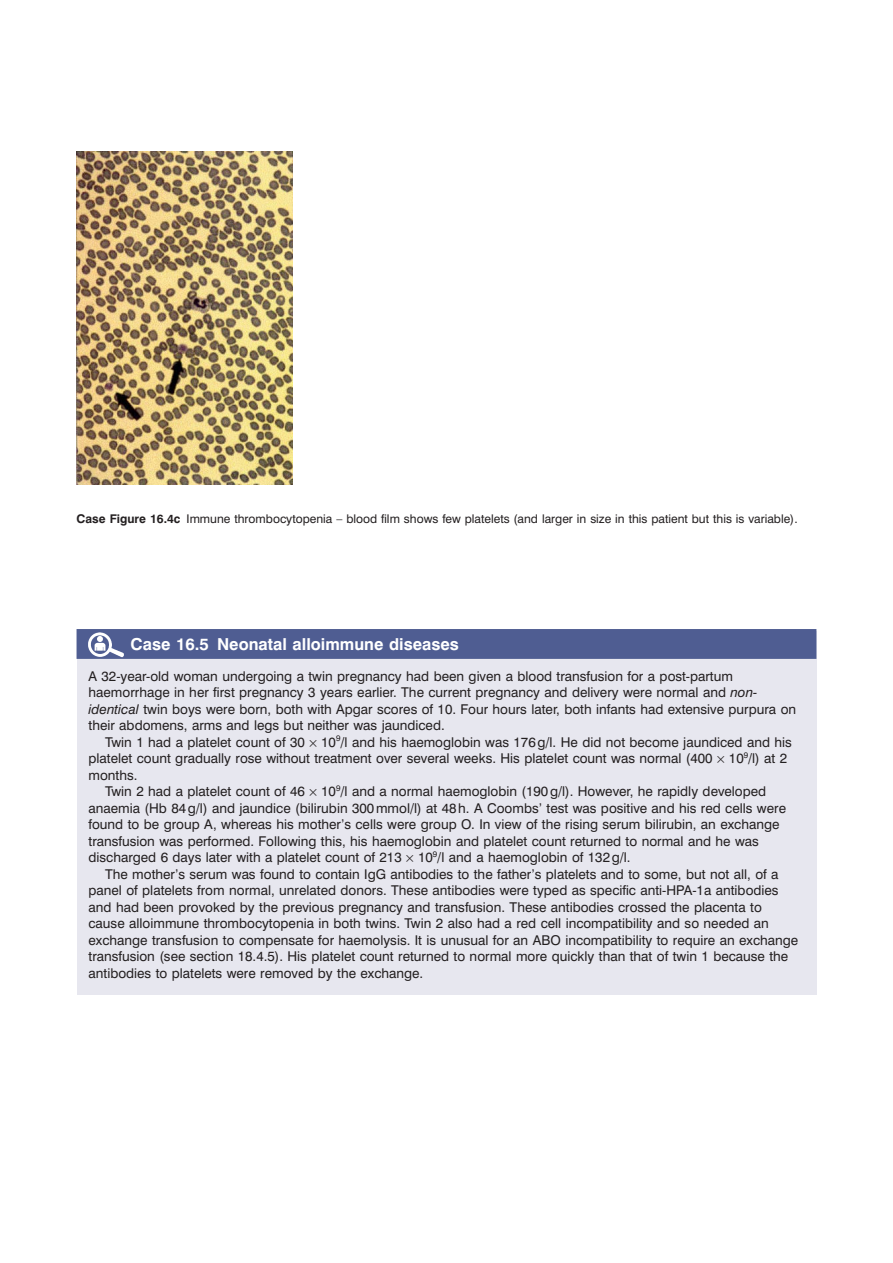
<style>
.page{position:relative;width:893px;height:1263px;background:#fff}
.page>*{position:absolute;margin:0;border:0;box-sizing:border-box;transform-origin:0 0}
.fea-title-main_caseS{font:700 16.5px "Swiss 721 BT";color:#fff}
.fea-Np_caseStudy{font:13.5px/16.5px "Swiss 721 BT";color:#231f20}
.fea-Fp_caseStudy{font:13.5px/16.5px "Swiss 721 BT";color:#231f20}
.fea-caption_blockFix{font:12px "Swiss 721 BT";color:#231f20}
.s1{font-weight:700}
.s2{font-style:italic}
</style>
<div class="page">
<img style="left:77px;top:152px;width:216px;height:332px">
<div style="left:77px;top:631px;width:739px;height:364px;background:#e7e7ef"></div>
<div style="left:77px;top:629px;width:739px;height:30px;background:#4f5d92"></div>
<img style="left:87px;top:632px;width:38px;height:27px">
<p class="fea-caption_blockFix" style="left:77px;top:511px;width:723px"><span class="s1">Case Figure 16.4c</span> Immune thrombocytopenia – blood film shows few platelets (and larger in size in this patient but this is variable).</p>
<p class="fea-title-main_caseS" style="left:130px;top:634px;width:330px">Case 16.5 Neonatal alloimmune diseases</p>
<p class="fea-Fp_caseStudy" style="left:89px;top:667px;width:709px">A 32-year-old woman undergoing a twin pregnancy had been given a blood transfusion for a post-partum haemorrhage in her first pregnancy 3 years earlier. The current pregnancy and delivery were normal and <span class="s2">non&shy;identical</span> twin boys were born, both with Apgar scores of 10. Four hours later, both infants had extensive purpura on their abdomens, arms and legs but neither was jaundiced.</p>
<p class="fea-Np_caseStudy" style="left:89px;top:733px;width:705px;text-indent:16px">Twin 1 had a platelet count of 30 10<sup>9</sup>/l and his haemoglobin was 176g/l. He did not become jaundiced and his platelet count gradually rose without treatment over several weeks. His platelet count was normal (400 10<sup>9</sup>/l) at 2 months.</p>
<p class="fea-Np_caseStudy" style="left:89px;top:783px;width:699px;text-indent:16px">Twin 2 had a platelet count of 46 10<sup>9</sup>/l and a normal haemoglobin (190g/l). However, he rapidly developed anaemia (Hb 84g/l) and jaundice (bilirubin 300mmol/l) at 48h. A Coombs’ test was positive and his red cells were found to be group A, whereas his mother’s cells were group O. In view of the rising serum bilirubin, an exchange transfusion was performed. Following this, his haemoglobin and platelet count returned to normal and he was discharged 6 days later with a platelet count of 213 10<sup>9</sup>/l and a haemoglobin of 132g/l.</p>
<p class="fea-Np_caseStudy" style="left:89px;top:865px;width:711px;text-indent:16px">The mother’s serum was found to contain IgG antibodies to the father’s platelets and to some, but not all, of a panel of platelets from normal, unrelated donors. These antibodies were typed as specific anti-HPA-1a antibodies and had been provoked by the previous pregnancy and transfusion. These antibodies crossed the placenta to cause alloimmune thrombocytopenia in both twins. Twin 2 also had a red cell incompatibility and so needed an exchange transfusion to compensate for haemolysis. It is unusual for an ABO incompatibility to require an exchange transfusion (see section 18.4.5). His platelet count returned to normal more quickly than that of twin 1 because the antibodies to platelets were removed by the exchange.</p>
</div>
